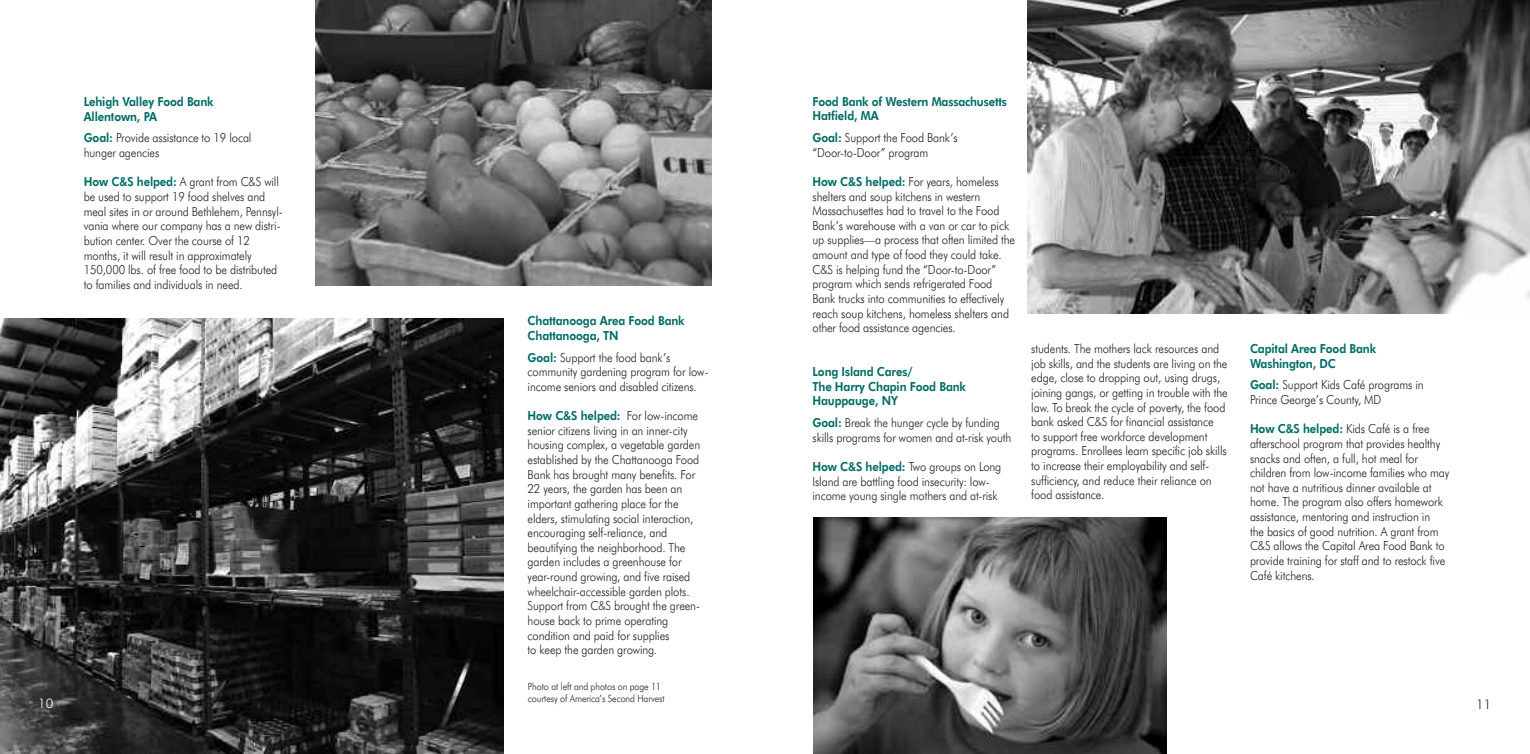
<style>
.page{position:relative;width:1530px;height:754px;background:#fff}
.page>*{position:absolute;margin:0;border:0;box-sizing:border-box;transform-origin:0 0}
.t1{font:300 13.25px "Futura BT";color:#fff}
.t2{font:300 13.25px "Futura BT";color:#231f20}
.t3{font:300 12.5px/14.6px "Futura BT";letter-spacing:-.01em;color:#231f20;scale:.9 1}
.t4{font:800 12.5px/14.6px "Futura BT";letter-spacing:-.01em;color:#006c66;scale:.9 1}
.t5{font:300 10px/12px "Futura BT";letter-spacing:-.01em;color:#231f20;scale:.9 1}
.s1{font-weight:800;color:#006c66}
</style>
<div class="page">
<img style="left:0;top:318px;width:504px;height:436px">
<img style="left:315px;top:0;width:396px;height:286px">
<img style="left:814px;top:518px;width:353px;height:236px">
<img style="left:1028px;top:0;width:502px;height:313px">
<p class="t4" style="left:84px;top:95px;width:146px">Lehigh Valley Food Bank<br>Allentown, PA</p>
<p class="t3" style="left:84px;top:132px;width:188px"><span class="s1">Goal:</span> Provide assistance to 19 local hunger agencies</p>
<p class="t3" style="left:84px;top:176px;width:223px"><span class="s1">How C&amp;S helped:</span> A grant from C&amp;S will be used to support 19 food shelves and meal sites in or around Bethlehem, Pennsyl&shy;vania where our company has a new distri&shy;bution center. Over the course of 12 months, it will result in approximately 150,000 lbs. of free food to be distributed to families and individuals in need.</p>
<p class="t1" style="left:38px;top:697px;width:17px">10</p>
<p class="t4" style="left:528px;top:315px;width:176px">Chattanooga Area Food Bank<br>Chattanooga, TN</p>
<p class="t3" style="left:528px;top:351px;width:203px"><span class="s1">Goal:</span> Support the food bank’s community gardening program for low&shy;income seniors and disabled citizens.</p>
<p class="t3" style="left:528px;top:409px;width:193px"><span class="s1">How C&amp;S helped:</span> For low-income senior citizens living in an inner-city housing complex, a vegetable garden established by the Chattanooga Food Bank has brought many benefits. For 22 years, the garden has been an important gathering place for the elders, stimulating social interaction, encouraging self-reliance, and beautifying the neighborhood. The garden includes a greenhouse for year-round growing, and five raised wheelchair-accessible garden plots.<br>Support from C&amp;S brought the green&shy;house back to prime operating condition and paid for supplies<br>to keep the garden growing.</p>
<p class="t5" style="left:528px;top:681px;width:154px">Photo at left and photos on page 11 courtesy of America’s Second Harvest</p>
<p class="t4" style="left:813px;top:95px;width:218px">Food Bank of Western Massachusetts<br>Hatfield, MA</p>
<p class="t3" style="left:813px;top:131px;width:163px"><span class="s1">Goal:</span> Support the Food Bank’s “Door-to-Door” program</p>
<p class="t3" style="left:813px;top:175px;width:227px"><span class="s1">How C&amp;S helped:</span> For years, homeless shelters and soup kitchens in western Massachusettes had to travel to the Food Bank’s warehouse with a van or car to pick up supplies—a process that often limited the amount and type of food they could take.<br>C&amp;S is helping fund the “Door-to-Door” program which sends refrigerated Food Bank trucks into communities to effectively reach soup kitchens, homeless shelters and other food assistance agencies.</p>
<p class="t4" style="left:813px;top:365px;width:172px">Long Island Cares/<br>The Harry Chapin Food Bank<br>Hauppauge, NY</p>
<p class="t3" style="left:813px;top:416px;width:223px"><span class="s1">Goal:</span> Break the hunger cycle by funding skills programs for women and at-risk youth</p>
<p class="t3" style="left:813px;top:460px;width:211px"><span class="s1">How C&amp;S helped:</span> Two groups on Long<br>Island are battling food insecurity: low&shy;income young single mothers and at-risk</p>
<p class="t3" style="left:1031px;top:342px;width:220px">students. The mothers lack resources and job skills, and the students are living on the edge, close to dropping out, using drugs, joining gangs, or getting in trouble with the law. To break the cycle of poverty, the food bank asked C&amp;S for financial assistance<br>to support free workforce development programs. Enrollees learn specific job skills to increase their employability and self&shy;sufficiency, and reduce their reliance on food assistance.</p>
<p class="t4" style="left:1250px;top:342px;width:142px">Capital Area Food Bank<br>Washington, DC</p>
<p class="t3" style="left:1250px;top:379px;width:195px"><span class="s1">Goal:</span> Support Kids Café programs in<br>Prince George’s County, MD</p>
<p class="t3" style="left:1250px;top:422px;width:223px"><span class="s1">How C&amp;S helped:</span> Kids Café is a free afterschool program that provides healthy snacks and often, a full, hot meal for children from low-income families who may not have a nutritious dinner available at home. The program also offers homework assistance, mentoring and instruction in<br>the basics of good nutrition. A grant from C&amp;S allows the Capital Area Food Bank to provide training for staff and to restock five Café kitchens.</p>
<p class="t2" style="left:1476px;top:699px;width:17px">11</p>
</div>
